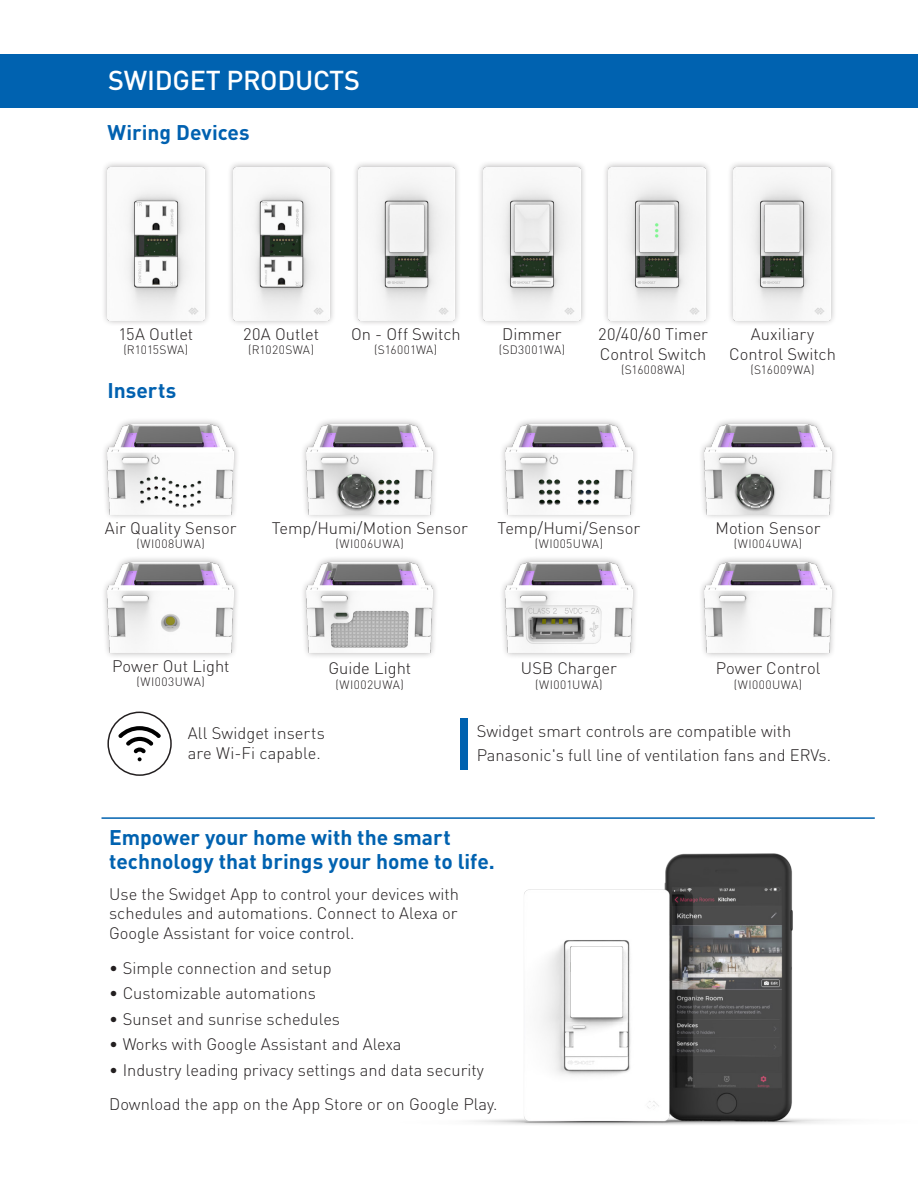
<style>
.page{position:relative;width:918px;height:1188px;background:#fff}
.page>*{position:absolute;margin:0;border:0;box-sizing:border-box;transform-origin:0 0}
.t1{font:500 27px "DINOT";letter-spacing:-.01em;color:#fff}
.t2{font:700 21px/24px "DINOT";color:#0062b0}
.t3{font:700 21px "DINOT";color:#0161b0}
.t4{font:300 16.5px/19.8px "DINOT";color:#231f20}
.t5{font:300 12px "DINOT";letter-spacing:.035em;color:#231f20}
.t6{font:300 12px "DINOT";letter-spacing:.005em;color:#231f20}
.t7{font:300 12px "DINOT";color:#231f20}
</style>
<div class="page">
<div style="left:0;top:54px;width:918px;height:54px;background:#0062b0"></div>
<div style="left:101px;top:160px;width:110px;height:167px;background:#231f20;opacity:.35"></div>
<img style="left:108px;top:167px;width:96px;height:153px">
<div style="left:602px;top:160px;width:110px;height:167px;background:#231f20;opacity:.35"></div>
<img style="left:609px;top:167px;width:96px;height:153px">
<div style="left:227px;top:160px;width:109px;height:167px;background:#231f20;opacity:.35"></div>
<img style="left:233px;top:167px;width:97px;height:153px">
<div style="left:728px;top:160px;width:109px;height:167px;background:#231f20;opacity:.35"></div>
<img style="left:734px;top:167px;width:97px;height:153px">
<div style="left:352px;top:160px;width:110px;height:167px;background:#231f20;opacity:.35"></div>
<img style="left:358px;top:167px;width:97px;height:153px">
<div style="left:477px;top:160px;width:110px;height:167px;background:#231f20;opacity:.35"></div>
<img style="left:484px;top:167px;width:96px;height:153px">
<div style="left:101px;top:417px;width:139px;height:104px;background:#231f20;opacity:.35"></div>
<img style="left:108px;top:424px;width:126px;height:90px">
<div style="left:101px;top:556px;width:139px;height:103px;background:#231f20;opacity:.35"></div>
<img style="left:108px;top:562px;width:126px;height:90px">
<div style="left:300px;top:417px;width:139px;height:104px;background:#231f20;opacity:.35"></div>
<img style="left:307px;top:424px;width:126px;height:90px">
<div style="left:300px;top:556px;width:139px;height:103px;background:#231f20;opacity:.35"></div>
<img style="left:307px;top:562px;width:126px;height:90px">
<div style="left:500px;top:417px;width:138px;height:104px;background:#231f20;opacity:.35"></div>
<img style="left:506px;top:424px;width:126px;height:90px">
<div style="left:500px;top:556px;width:138px;height:103px;background:#231f20;opacity:.35"></div>
<img style="left:506px;top:562px;width:126px;height:90px">
<div style="left:699px;top:417px;width:138px;height:104px;background:#231f20;opacity:.35"></div>
<img style="left:705px;top:424px;width:126px;height:90px">
<div style="left:699px;top:556px;width:138px;height:103px;background:#231f20;opacity:.35"></div>
<img style="left:705px;top:562px;width:126px;height:90px">
<div style="left:460px;top:718px;width:7px;height:52px;background:#0062b0"></div>
<div style="left:107px;top:712px;width:65px;height:64px;border:2px solid #231f20;border-radius:50%"></div>
<svg style="left:118px;top:726px;width:43px;height:35px"></svg>
<img style="left:473px;top:853px;width:366px;height:272px">
<hr style="left:102px;top:817px;width:773px;height:2px;background:#0062b0">
<p class="t1" style="left:108px;top:63px;width:253px">SWIDGET PRODUCTS</p>
<p class="t3" style="left:107px;top:119px;width:144px">Wiring Devices</p>
<p class="t4" style="left:119px;top:324px;width:76px">15A Outlet</p>
<p class="t6" style="left:124px;top:343px;width:66px">(R1015SWA)</p>
<p class="t3" style="left:107px;top:377px;width:71px">Inserts</p>
<p class="t4" style="left:243px;top:324px;width:77px">20A Outlet</p>
<p class="t5" style="left:248px;top:343px;width:67px">(R1020SWA)</p>
<p class="t4" style="left:351px;top:324px;width:111px">On - Off Switch</p>
<p class="t7" style="left:374px;top:343px;width:65px">(S16001WA)</p>
<p class="t4" style="left:502px;top:324px;width:61px">Dimmer</p>
<p class="t5" style="left:499px;top:343px;width:68px">(SD3001WA)</p>
<p class="t4" style="left:598px;top:324px;width:111px">20/40/60 Timer<br>Control Switch</p>
<p class="t5" style="left:621px;top:363px;width:66px">(S16008WA)</p>
<p class="t4" style="left:729px;top:324px;width:108px;text-align:center">Auxiliary<br>Control Switch</p>
<p class="t5" style="left:751px;top:363px;width:65px">(S16009WA)</p>
<p class="t4" style="left:105px;top:518px;width:133px">Air Quality Sensor</p>
<p class="t5" style="left:137px;top:537px;width:70px">(WI008UWA)</p>
<p class="t4" style="left:272px;top:518px;width:198px">Temp/Humi/Motion Sensor</p>
<p class="t5" style="left:336px;top:537px;width:70px">(WI006UWA)</p>
<p class="t4" style="left:498px;top:518px;width:144px">Temp/Humi/Sensor</p>
<p class="t5" style="left:535px;top:537px;width:70px">(WI005UWA)</p>
<p class="t4" style="left:716px;top:518px;width:107px">Motion Sensor</p>
<p class="t5" style="left:734px;top:537px;width:70px">(WI004UWA)</p>
<p class="t4" style="left:112px;top:656px;width:119px">Power Out Light</p>
<p class="t5" style="left:137px;top:675px;width:70px">(WI003UWA)</p>
<p class="t4" style="left:328px;top:658px;width:84px">Guide Light</p>
<p class="t5" style="left:336px;top:677px;width:70px">(WI002UWA)</p>
<p class="t4" style="left:521px;top:658px;width:98px">USB Charger</p>
<p class="t5" style="left:535px;top:677px;width:69px">(WI001UWA)</p>
<p class="t4" style="left:716px;top:658px;width:106px">Power Control</p>
<p class="t5" style="left:734px;top:677px;width:70px">(WI000UWA)</p>
<p class="t4" style="left:188px;top:723px;width:139px">All Swidget inserts are Wi-Fi capable.</p>
<p class="t4" style="left:477px;top:720px;width:356px;line-height:23.4px">Swidget smart controls are compatible with<br>Panasonic's full line of ventilation fans and ERVs.</p>
<p class="t2" style="left:109px;top:825px;width:387px">Empower your home with the smart technology that brings your home to life.</p>
<p class="t4" style="left:109px;top:884px;width:351px;text-align:justify">Use the Swidget App to control your devices with schedules and automations. Connect to Alexa or Google Assistant for voice control.</p>
<p class="t4" style="left:109px;top:958px;width:224px">• Simple connection and setup</p>
<p class="t4" style="left:109px;top:983px;width:208px">• Customizable automations</p>
<p class="t4" style="left:109px;top:1009px;width:232px">• Sunset and sunrise schedules</p>
<p class="t4" style="left:109px;top:1034px;width:294px">• Works with Google Assistant and Alexa</p>
<p class="t4" style="left:109px;top:1060px;width:376px">• Industry leading privacy settings and data security</p>
<p class="t4" style="left:109px;top:1094px;width:390px">Download the app on the App Store or on Google Play.</p>
</div>
